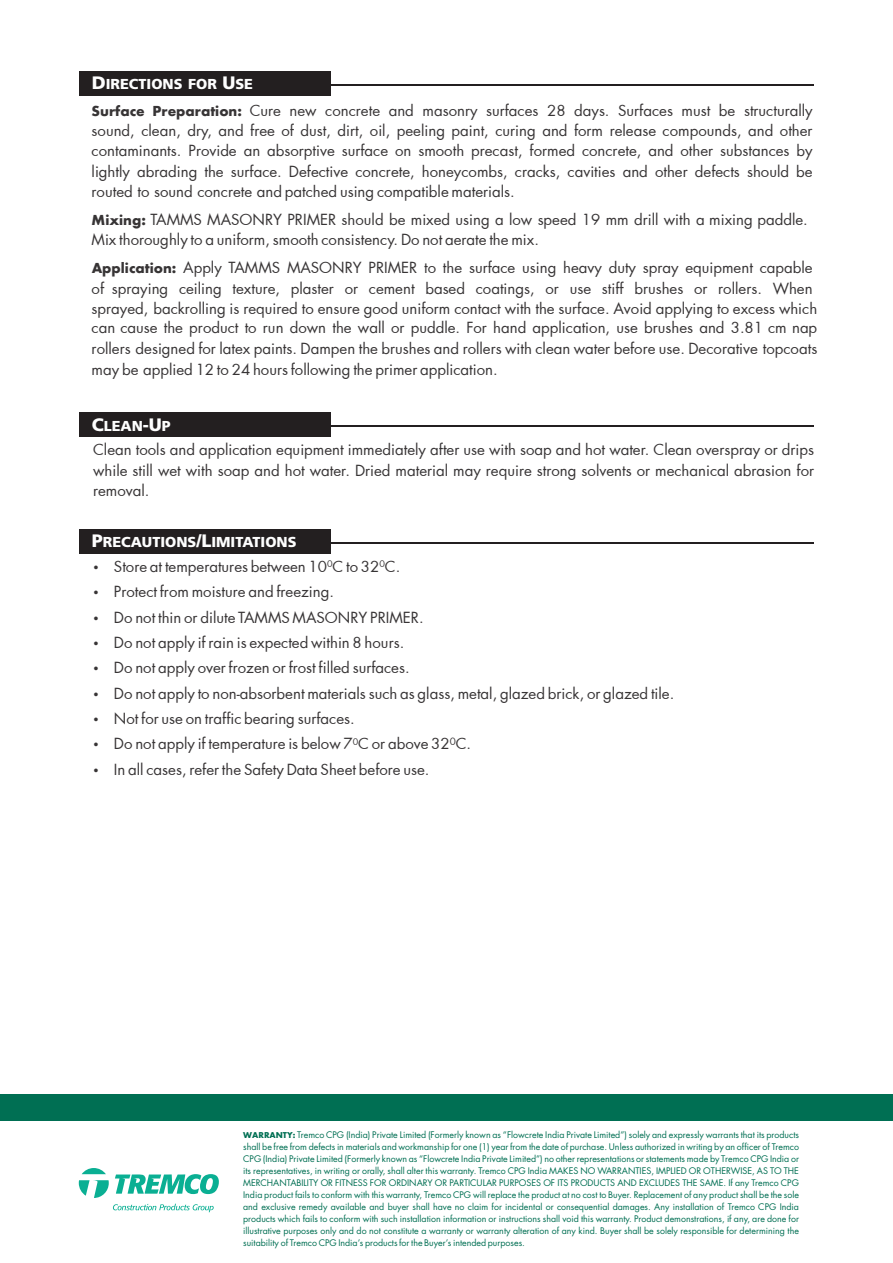
<style>
.page{position:relative;width:893px;height:1263px;background:#fff}
.page>*{position:absolute;margin:0;border:0;box-sizing:border-box;transform-origin:0 0}
.t1{font:15px/20.2px "Futura";color:#373435}
.t2{font:900 14.4px "Frutiger LT Pro";color:#fefefe}
.t3{font:8.85px/12px "Futura";color:#006f53;text-align:justify}
.s1{font-size:18px}
.s2{font-weight:700}
</style>
<div class="page">
<hr style="left:323px;top:85px;width:491px;height:1px;background:#231f20">
<div style="left:79px;top:71px;width:252px;height:25px;background:#231f20"></div>
<hr style="left:323px;top:426px;width:491px;height:1px;background:#231f20">
<div style="left:79px;top:413px;width:252px;height:24px;background:#231f20"></div>
<hr style="left:323px;top:542px;width:491px;height:2px;background:#231f20">
<div style="left:79px;top:529px;width:252px;height:24px;background:#231f20"></div>
<div style="left:0;top:1095px;width:893px;height:26px;background:#006f53"></div>
<svg style="left:113px;top:1204px;width:101px;height:8px"></svg>
<svg style="left:82px;top:1168px;width:24px;height:6px"></svg>
<svg style="left:79px;top:1180px;width:30px;height:18px"></svg>
<svg style="left:115px;top:1174px;width:104px;height:20px"></svg>
<p class="t2" style="left:92px;top:79px;width:163px"><span class="s1">D</span>IRECTIONS FOR <span class="s1">U</span>SE</p>
<p class="t1" style="left:92px;top:100px;width:723px;text-align:justify"><span class="s2">Surface Preparation:</span> Cure new concrete and masonry surfaces 28 days. Surfaces must be structurally sound, clean, dry, and free of dust, dirt, oil, peeling paint, curing and form release compounds, and other contaminants. Provide an absorptive surface on smooth precast, formed concrete, and other substances by lightly abrading the surface. Defective concrete, honeycombs, cracks, cavities and other defects should be routed to sound concrete and patched using compatible materials.</p>
<p class="t1" style="left:92px;top:209px;width:718px"><span class="s2">Mixing:</span> TAMMS MASONRY PRIMER should be mixed using a low speed 19 mm drill with a mixing paddle.<br>Mix thoroughly to a uniform, smooth consistency. Do not aerate the mix.</p>
<p class="t1" style="left:92px;top:257px;width:727px"><span class="s2">Application:</span> Apply TAMMS MASONRY PRIMER to the surface using heavy duty spray equipment capable of spraying ceiling texture, plaster or cement based coatings, or use stiff brushes or rollers. When sprayed, backrolling is required to ensure good uniform contact with the surface. Avoid applying to excess which can cause the product to run down the wall or puddle. For hand application, use brushes and 3.81 cm nap rollers designed for latex paints. Dampen the brushes and rollers with clean water before use. Decorative topcoats may be applied 12 to 24 hours following the primer application.</p>
<p class="t2" style="left:92px;top:420px;width:81px"><span class="s1">C</span>LEAN<span class="s1">-U</span>P</p>
<p class="t1" style="left:93px;top:440px;width:722px;text-align:justify">Clean tools and application equipment immediately after use with soap and hot water. Clean overspray or drips while still wet with soap and hot water. Dried material may require strong solvents or mechanical abrasion for removal.</p>
<p class="t2" style="left:92px;top:536px;width:206px"><span class="s1">P</span>RECAUTIONS<span class="s1">/L</span>IMITATIONS</p>
<p class="t1" style="left:114px;top:554px;width:562px;line-height:25.3px">Store at temperatures between 10<sup>0</sup>C to 32<sup>0</sup>C.<br>Protect from moisture and freezing.<br>Do not thin or dilute TAMMS MASONRY PRIMER.<br>Do not apply if rain is expected within 8 hours.<br>Do not apply over frozen or frost filled surfaces.<br>Do not apply to non-absorbent materials such as glass, metal, glazed brick, or glazed tile.<br>Not for use on traffic bearing surfaces.<br>Do not apply if temperature is below 7<sup>0</sup>C or above 32<sup>0</sup>C.<br>In all cases, refer the Safety Data Sheet before use.</p>
<p class="t3" style="left:243px;top:1129px;width:557px"><span class="s2">WARRANTY:</span> Tremco CPG (India) Private Limited (Formerly known as “Flowcrete India Private Limited”) solely and expressly warrants that its products shall be free from defects in materials and workmanship for one (1) year from the date of purchase. Unless authorized in writing by an officer of Tremco CPG (India) Private Limited (Formerly known as “Flowcrete India Private Limited”) no other representations or statements made by Tremco CPG India or its representatives, in writing or orally, shall alter this warranty. Tremco CPG India MAKES NO WARRANTIES, IMPLIED OR OTHERWISE, AS TO THE MERCHANTABILITY OR FITNESS FOR ORDINARY OR PARTICULAR PURPOSES OF ITS PRODUCTS AND EXCLUDES THE SAME. If any Tremco CPG India product fails to conform with this warranty, Tremco CPG will replace the product at no cost to Buyer. Replacement of any product shall be the sole and exclusive remedy available and buyer shall have no claim for incidental or consequential damages. Any installation of Tremco CPG India products which fails to conform with such installation information or instructions shall void this warranty. Product demonstrations, if any, are done for illustrative purposes only and do not constitute a warranty or warranty alteration of any kind. Buyer shall be solely responsible for determining the suitability of Tremco CPG India’s products for the Buyer’s intended purposes.</p>
</div>
